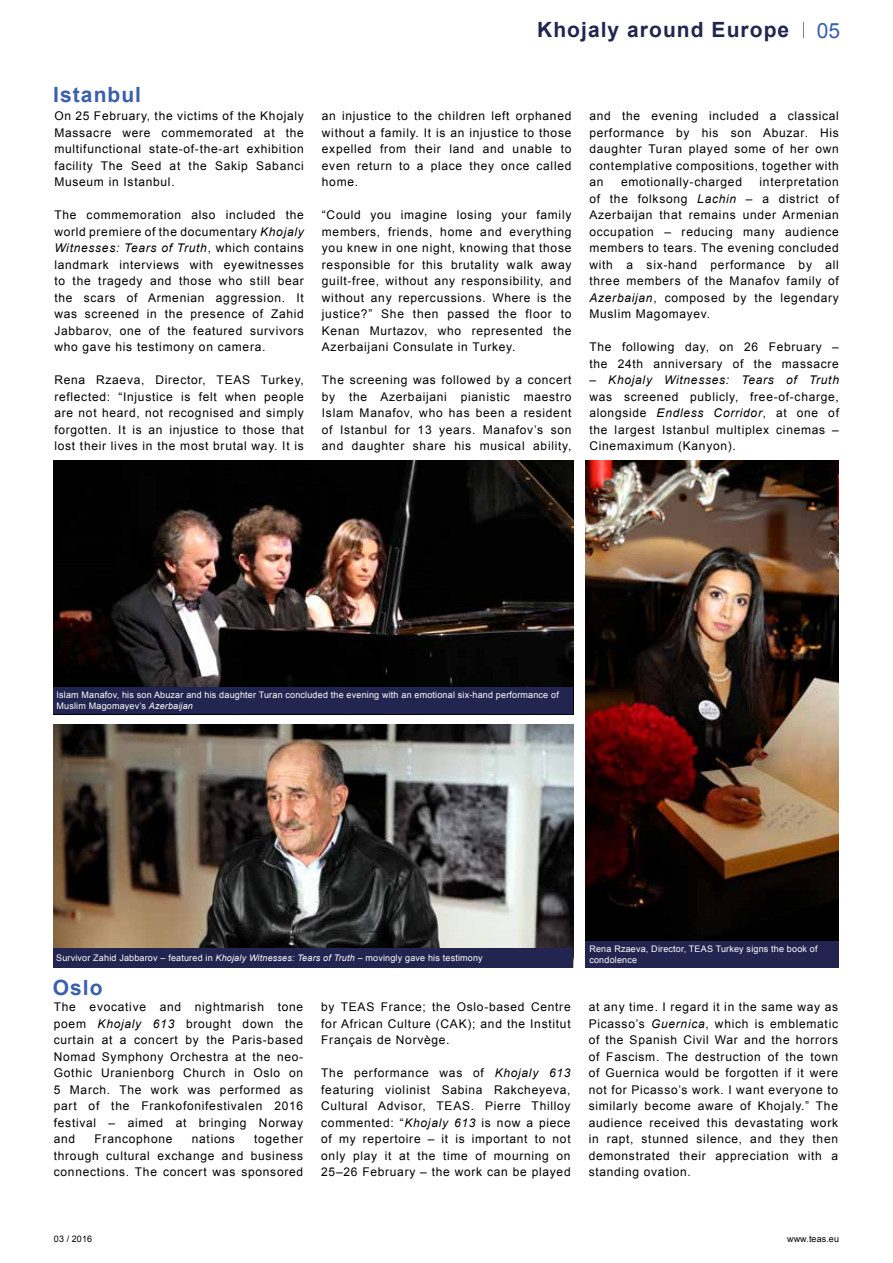
<style>
.page{position:relative;width:893px;height:1263px;background:#fff}
.page>*{position:absolute;margin:0;border:0;box-sizing:border-box;transform-origin:0 0}
.t1{font:700 21px "Arial";letter-spacing:.05em;color:#22254f}
.t2{font:700 21px "Arial";letter-spacing:.05em;color:#3a60aa}
.t3{font:21px "Arial";color:#3a60aa}
.t4{font:12px/16.5px "Arial";letter-spacing:.06em;color:#000;text-align:justify}
.t5{font:9px/10.8px "Arial";letter-spacing:.02em;color:#fff}
.t6{font:9px "Arial";letter-spacing:.01em;color:#000}
.s1{font-style:italic}
</style>
<div class="page">
<svg style="left:803px;top:22px;width:1px;height:16px"></svg>
<img style="left:53px;top:724px;width:520px;height:224px">
<div style="left:53px;top:948px;width:520px;height:19px;background:#22254f"></div>
<img style="left:54px;top:461px;width:519px;height:227px">
<div style="left:54px;top:688px;width:519px;height:26px;background:#22254f"></div>
<img style="left:586px;top:461px;width:253px;height:480px">
<div style="left:586px;top:941px;width:253px;height:26px;background:#22254f"></div>
<h1 class="t1" style="left:537px;top:16px;width:254px">Khojaly around Europe</h1>
<h1 class="t3" style="left:817px;top:17px;width:25px">05</h1>
<h1 class="t2" style="left:53px;top:81px;width:89px">Istanbul</h1>
<p class="t4" style="left:54px;top:108px;width:251px">On 25 February, the victims of the Khojaly Massacre were commemorated at the multifunctional state-of-the-art exhibition facility The Seed at the Sakip Sabanci Museum in Istanbul.</p>
<p class="t4" style="left:54px;top:207px;width:251px">The commemoration also included the world premiere of the documentary <span class="s1">Khojaly Witnesses: Tears of Truth</span>, which contains landmark interviews with eyewitnesses to the tragedy and those who still bear the scars of Armenian aggression. It was screened in the presence of Zahid Jabbarov, one of the featured survivors who gave his testimony on camera.</p>
<p class="t4" style="left:54px;top:372px;width:251px">Rena Rzaeva, Director, TEAS Turkey, reflected: “Injustice is felt when people are not heard, not recognised and simply forgotten. It is an injustice to those that lost their lives in the most brutal way. It is</p>
<p class="t4" style="left:322px;top:108px;width:251px">an injustice to the children left orphaned without a family. It is an injustice to those expelled from their land and unable to even return to a place they once called home.</p>
<p class="t4" style="left:322px;top:207px;width:251px">“Could you imagine losing your family members, friends, home and everything you knew in one night, knowing that those responsible for this brutality walk away guilt-free, without any responsibility, and without any repercussions. Where is the justice?” She then passed the floor to Kenan Murtazov, who represented the Azerbaijani Consulate in Turkey.</p>
<p class="t4" style="left:322px;top:372px;width:251px">The screening was followed by a concert by the Azerbaijani pianistic maestro Islam Manafov, who has been a resident of Istanbul for 13 years. Manafov’s son and daughter share his musical ability,</p>
<p class="t4" style="left:589px;top:108px;width:251px">and the evening included a classical performance by his son Abuzar. His daughter Turan played some of her own contemplative compositions, together with an</p>
<p class="t4" style="left:589px;top:174px;width:251px;text-indent:170px">interpretation of the folksong <span class="s1">Lachin</span> – a district of Azerbaijan that remains under Armenian occupation – reducing many audience members to tears. The evening concluded with a six-hand performance by all three members of the Manafov family of <span class="s1">Azerbaijan</span>, composed by the legendary Muslim Magomayev.</p>
<p class="t4" style="left:589px;top:339px;width:251px">The following day, on 26 February – the 24th anniversary of the massacre</p>
<p class="t4" style="left:589px;top:372px;width:251px">– <span class="s1">Khojaly Witnesses: Tears of Truth </span>was screened publicly, free-of-charge, alongside <span class="s1">Endless Corridor</span>, at one of the largest Istanbul multiplex cinemas – Cinemaximum (Kanyon).</p>
<p class="t4" style="left:621px;top:174px;width:122px">emotionally-charged</p>
<p class="t5" style="left:57px;top:690px;width:504px">Islam Manafov, his son Abuzar and his daughter Turan concluded the evening with an emotional six-hand performance of<br>Muslim Magomayev’s <span class="s1">Azerbaijan</span></p>
<p class="t5" style="left:56px;top:952px;width:428px">Survivor Zahid Jabbarov – featured in <span class="s1">Khojaly Witnesses: Tears of Truth</span> – movingly gave his testimony</p>
<h1 class="t2" style="left:53px;top:973px;width:51px">Oslo</h1>
<p class="t4" style="left:54px;top:999px;width:251px">The evocative and nightmarish tone poem <span class="s1">Khojaly 613</span> brought down the curtain at a concert by the Paris-based Nomad Symphony Orchestra at the neo-Gothic Uranienborg Church in Oslo on 5 March. The work was performed as part of the Frankofonifestivalen 2016 festival – aimed at bringing Norway and</p>
<p class="t4" style="left:54px;top:1131px;width:251px;text-indent:200px">together through cultural exchange and business connections. The concert was sponsored</p>
<p class="t4" style="left:95px;top:1131px;width:79px">Francophone</p>
<p class="t4" style="left:192px;top:1131px;width:45px">nations</p>
<p class="t4" style="left:321px;top:999px;width:251px">by TEAS France; the Oslo-based Centre for African Culture (CAK); and the Institut Français de Norvège.</p>
<p class="t4" style="left:321px;top:1065px;width:251px">The performance was of <span class="s1">Khojaly 613 </span>featuring violinist Sabina Rakcheyeva, Cultural Advisor, TEAS. Pierre Thilloy commented: “<span class="s1">Khojaly 613</span> is now a piece of my repertoire – it is important to not only play it at the time of mourning on 25–26 February – the work can be played</p>
<p class="t5" style="left:589px;top:944px;width:230px">Rena Rzaeva, Director, TEAS Turkey signs the book of condolence</p>
<p class="t4" style="left:589px;top:999px;width:251px">at any time. I regard it in the same way as Picasso’s <span class="s1">Guernica</span>, which is emblematic of the Spanish Civil War and the horrors of Fascism. The destruction of the town of Guernica would be forgotten if it were not for Picasso’s work. I want everyone to similarly become aware of Khojaly.” The audience received this devastating work in rapt, stunned silence, and they then demonstrated their appreciation with a standing ovation.</p>
<p class="t6" style="left:54px;top:1233px;width:40px">03 / 2016</p>
<p class="t6" style="left:787px;top:1233px;width:53px">www.teas.eu</p>
</div>
